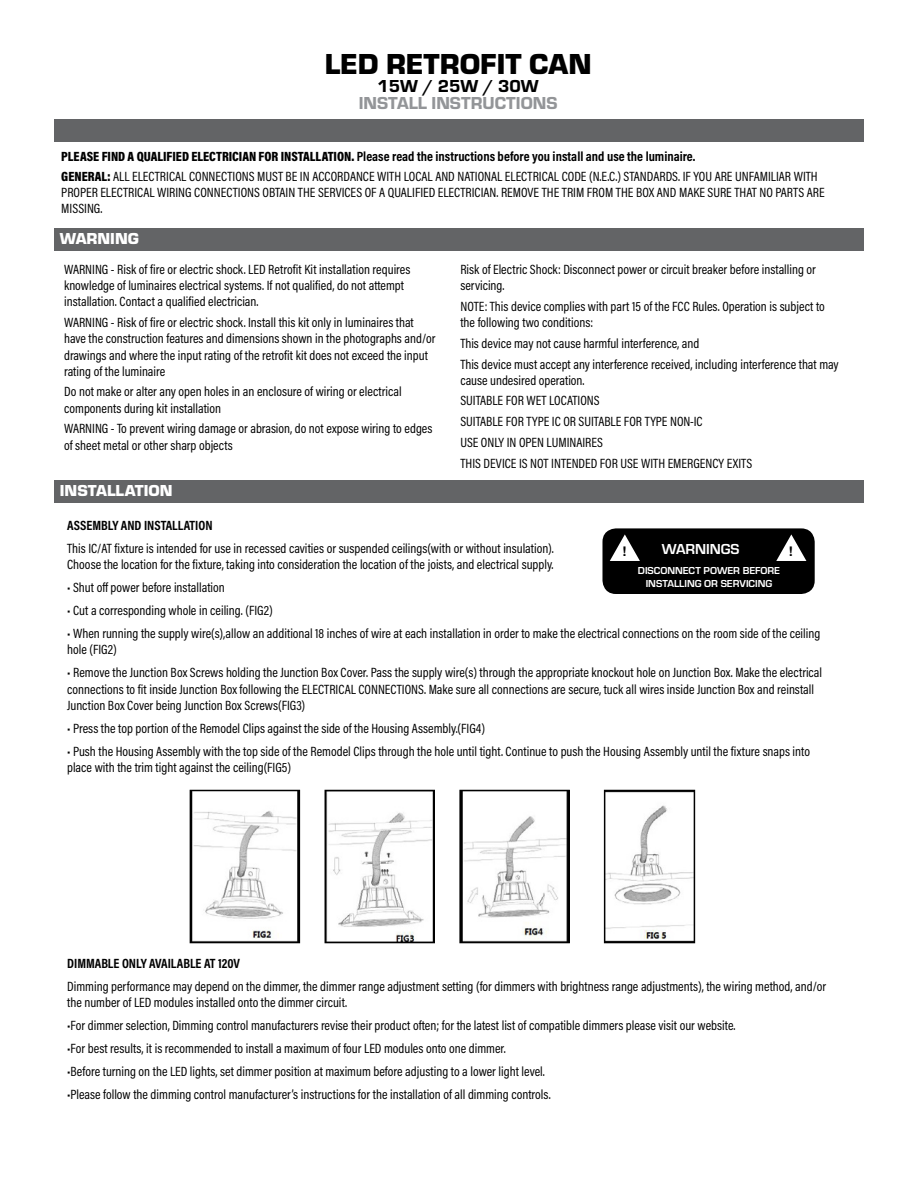
<style>
.page{position:relative;width:918px;height:1188px;background:#fff}
.page>*{position:absolute;margin:0;border:0;box-sizing:border-box;transform-origin:0 0}
.t1{font:900 30px "Eurostile";color:#000}
.t2{font:18px "Eurostile Hea";color:#939598}
.t3{font:18px "Eurostile Hea";color:#000}
.t4{font:900 16.5px "Eurostile";color:#fff}
.t5{font:700 15px "Eurostile";color:#fff}
.t6{font:13.5px/16.2px "Acumin Pro Cond";color:#000}
.t7{font:700 13.5px "Acumin Pro Cond";color:#000}
.t8{font:700 13.2px "Helvetica";color:#000}
.t9{font:700 10.5px "Eurostile";color:#fff}
.s1{font-weight:900}
</style>
<div class="page">
<div style="left:54px;top:119px;width:810px;height:22px;background:#636466"></div>
<div style="left:602px;top:528px;width:213px;height:66px;background:#000;border-radius:13px"></div>
<svg style="left:610px;top:534px;width:30px;height:27px"></svg>
<svg style="left:776px;top:534px;width:30px;height:27px"></svg>
<div style="left:54px;top:480px;width:810px;height:23px;background:#636466"></div>
<div style="left:54px;top:228px;width:810px;height:22px;background:#636466"></div>
<img style="left:193px;top:811px;width:104px;height:128px">
<div style="left:190px;top:790px;width:110px;height:153px;border:2px solid #000"></div>
<img style="left:328px;top:812px;width:104px;height:128px">
<div style="left:325px;top:790px;width:110px;height:153px;border:2px solid #000"></div>
<img style="left:462px;top:793px;width:105px;height:147px">
<div style="left:459px;top:790px;width:111px;height:153px;border:2px solid #000"></div>
<img style="left:607px;top:805px;width:85px;height:134px">
<div style="left:604px;top:790px;width:91px;height:153px;border:2px solid #000"></div>
<p class="t1" style="left:325px;top:43px;width:268px">LED RETROFIT CAN</p>
<p class="t3" style="left:377px;top:74px;width:163px">15W / 25W / 30W</p>
<p class="t2" style="left:359px;top:90px;width:200px">INSTALL INSTRUCTIONS</p>
<p class="t7" style="left:61px;top:148px;width:636px"><span class="s1">PLEASE FIND A QUALIFIED ELECTRICIAN FOR INSTALLATION.</span> Please read the instructions before you install and use the luminaire.</p>
<p class="t6" style="left:61px;top:168px;width:765px"><span class="s1">GENERAL:</span> ALL ELECTRICAL CONNECTIONS MUST BE IN ACCORDANCE WITH LOCAL AND NATIONAL ELECTRICAL CODE (N.E.C.) STANDARDS. IF YOU ARE UNFAMILIAR WITH<br>PROPER ELECTRICAL WIRING CONNECTIONS OBTAIN THE SERVICES OF A QUALIFIED ELECTRICIAN. REMOVE THE TRIM FROM THE BOX AND MAKE SURE THAT NO PARTS ARE<br>MISSING.</p>
<p class="t4" style="left:60px;top:227px;width:81px">WARNING</p>
<p class="t6" style="left:64px;top:261px;width:348px">WARNING - Risk of fire or electric shock. LED Retrofit Kit installation requires knowledge of luminaires electrical systems. If not qualified, do not attempt installation. Contact a qualified electrician.</p>
<p class="t6" style="left:64px;top:314px;width:373px">WARNING - Risk of fire or electric shock. Install this kit only in luminaires that have the construction features and dimensions shown in the photographs and/or drawings and where the input rating of the retrofit kit does not exceed the input rating of the luminaire</p>
<p class="t6" style="left:64px;top:383px;width:339px">Do not make or alter any open holes in an enclosure of wiring or electrical components during kit installation</p>
<p class="t6" style="left:64px;top:420px;width:370px">WARNING - To prevent wiring damage or abrasion, do not expose wiring to edges of sheet metal or other sharp objects</p>
<p class="t4" style="left:60px;top:479px;width:114px">INSTALLATION</p>
<p class="t6" style="left:460px;top:261px;width:357px">Risk of Electric Shock: Disconnect power or circuit breaker before installing or servicing.</p>
<p class="t6" style="left:460px;top:298px;width:366px">NOTE: This device complies with part 15 of the FCC Rules. Operation is subject to the following two conditions:</p>
<p class="t6" style="left:460px;top:335px;width:240px">This device may not cause harmful interference, and</p>
<p class="t6" style="left:460px;top:356px;width:380px">This device must accept any interference received, including interference that may cause undesired operation.</p>
<p class="t6" style="left:460px;top:392px;width:141px">SUITABLE FOR WET LOCATIONS</p>
<p class="t6" style="left:460px;top:413px;width:244px">SUITABLE FOR TYPE IC OR SUITABLE FOR TYPE NON-IC</p>
<p class="t6" style="left:460px;top:434px;width:144px">USE ONLY IN OPEN LUMINAIRES</p>
<p class="t6" style="left:460px;top:455px;width:293px">THIS DEVICE IS NOT INTENDED FOR USE WITH EMERGENCY EXITS</p>
<p class="t7" style="left:67px;top:517px;width:147px">ASSEMBLY AND INSTALLATION</p>
<p class="t6" style="left:67px;top:540px;width:488px">This IC/AT fixture is intended for use in recessed cavities or suspended ceilings(with or without insulation).</p>
<p class="t6" style="left:67px;top:556px;width:488px">Choose the location for the fixture, taking into consideration the location of the joists, and electrical supply.</p>
<p class="t6" style="left:67px;top:579px;width:159px">• Shut off power before installation</p>
<p class="t6" style="left:67px;top:602px;width:207px">• Cut a corresponding whole in ceiling. (FIG2)</p>
<p class="t6" style="left:67px;top:625px;width:755px">• When running the supply wire(s),allow an additional 18 inches of wire at each installation in order to make the electrical connections on the room side of the ceiling hole (FIG2)</p>
<p class="t6" style="left:67px;top:664px;width:756px">• Remove the Junction Box Screws holding the Junction Box Cover. Pass the supply wire(s) through the appropriate knockout hole on Junction Box. Make the electrical connections to fit inside Junction Box following the ELECTRICAL CONNECTIONS. Make sure all connections are secure, tuck all wires inside Junction Box and reinstall<br>Junction Box Cover being Junction Box Screws(FIG3)</p>
<p class="t6" style="left:67px;top:720px;width:419px">• Press the top portion of the Remodel Clips against the side of the Housing Assembly.(FIG4)</p>
<p class="t6" style="left:67px;top:743px;width:744px">• Push the Housing Assembly with the top side of the Remodel Clips through the hole until tight. Continue to push the Housing Assembly until the fixture snaps into place with the trim tight against the ceiling(FIG5)</p>
<p class="t8" style="left:622px;top:540px;width:6px">!</p>
<p class="t5" style="left:662px;top:539px;width:79px">WARNINGS</p>
<p class="t8" style="left:789px;top:540px;width:6px">!</p>
<p class="t9" style="left:638px;top:563px;width:144px">DISCONNECT POWER BEFORE</p>
<p class="t9" style="left:646px;top:576px;width:128px">INSTALLING OR SERVICING</p>
<p class="t7" style="left:67px;top:954px;width:174px">DIMMABLE ONLY AVAILABLE AT 120V</p>
<p class="t6" style="left:67px;top:978px;width:761px">Dimming performance may depend on the dimmer, the dimmer range adjustment setting (for dimmers with brightness range adjustments), the wiring method, and/or the number of LED modules installed onto the dimmer circuit.</p>
<p class="t6" style="left:67px;top:1017px;width:670px">•For dimmer selection, Dimming control manufacturers revise their product often; for the latest list of compatible dimmers please visit our website.</p>
<p class="t6" style="left:67px;top:1040px;width:440px">•For best results, it is recommended to install a maximum of four LED modules onto one dimmer.</p>
<p class="t6" style="left:67px;top:1063px;width:479px">•Before turning on the LED lights, set dimmer position at maximum before adjusting to a lower light level.</p>
<p class="t6" style="left:67px;top:1086px;width:485px">•Please follow the dimming control manufacturer’s instructions for the installation of all dimming controls.</p>
</div>
